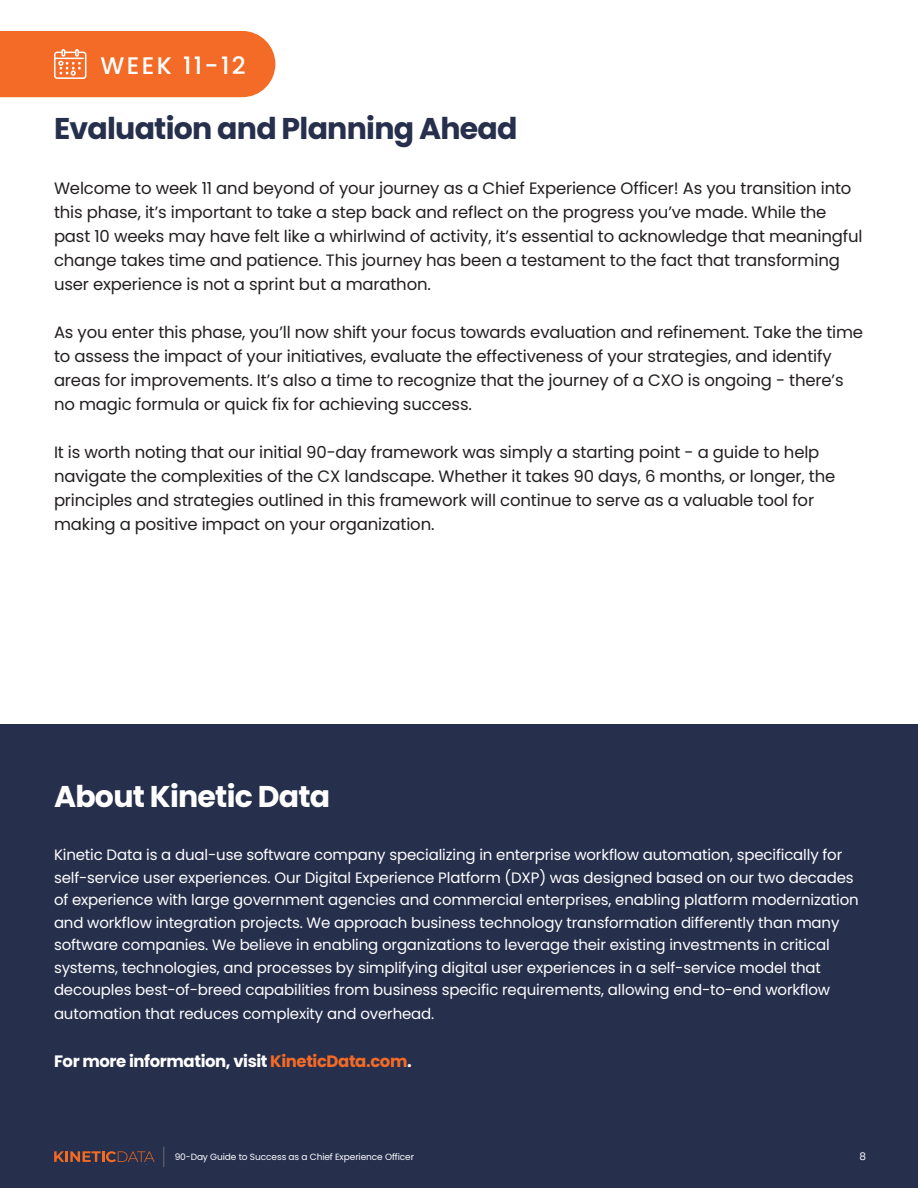
<style>
.page{position:relative;width:918px;height:1188px;background:#fff}
.page>*{position:absolute;margin:0;border:0;box-sizing:border-box;transform-origin:0 0}
.t1{font:700 30px "Poppins";letter-spacing:-.025em;color:#262f4c}
.t2{font:700 30px "Poppins";letter-spacing:-.025em;color:#fff}
.Section_Descriptor{font:500 24px "Poppins";letter-spacing:.1em;color:#fff}
.Body{font:16.5px/24px "Poppins";letter-spacing:-.01em;color:#231f20}
.Body-2{font:700 16.5px "Poppins";letter-spacing:-.025em;color:#fff}
.Body-3{font:15px/22.5px "Poppins";letter-spacing:-.01em;color:#fff}
.t3{font:10.5px "Poppins";color:#fff}
.Bullets{font:9px "Poppins";letter-spacing:-.01em;color:#fff}
.s1{color:#f36b26}
</style>
<div class="page">
<div style="left:0;top:725px;width:918px;height:463px;background:#262f4c"></div>
<svg style="left:54px;top:1151px;width:101px;height:14px"></svg>
<svg style="left:163px;top:1147px;width:1px;height:20px"></svg>
<div style="left:0;top:31px;width:275px;height:66px;background:#f36b26"></div>
<p class="Section_Descriptor" style="left:100px;top:51px;width:147px">WEEK 11-12</p>
<p class="t1" style="left:54px;top:112px;width:465px">Evaluation and Planning Ahead</p>
<p class="Body" style="left:54px;top:177px;width:810px">Welcome to week 11 and beyond of your journey as a Chief Experience Officer! As you transition into this phase, it’s important to take a step back and reflect on the progress you’ve made. While the past 10 weeks may have felt like a whirlwind of activity, it’s essential to acknowledge that meaningful change takes time and patience. This journey has been a testament to the fact that transforming user experience is not a sprint but a marathon.</p>
<p class="Body" style="left:54px;top:321px;width:811px">As you enter this phase, you’ll now shift your focus towards evaluation and refinement. Take the time to assess the impact of your initiatives, evaluate the effectiveness of your strategies, and identify areas for improvements. It’s also a time to recognize that the journey of a CXO is ongoing - there’s no magic formula or quick fix for achieving success.</p>
<p class="Body" style="left:54px;top:441px;width:783px">It is worth noting that our initial 90-day framework was simply a starting point - a guide to help navigate the complexities of the CX landscape. Whether it takes 90 days, 6 months, or longer, the principles and strategies outlined in this framework will continue to serve as a valuable tool for making a positive impact on your organization.</p>
<p class="t2" style="left:54px;top:779px;width:278px">About Kinetic Data</p>
<p class="Body-3" style="left:54px;top:844px;width:806px">Kinetic Data is a dual-use software company specializing in enterprise workflow automation, specifically for self-service user experiences. Our Digital Experience Platform (DXP) was designed based on our two decades of experience with large government agencies and commercial enterprises, enabling platform modernization and workflow integration projects. We approach business technology transformation differently than many software companies. We believe in enabling organizations to leverage their existing investments in critical systems, technologies, and processes by simplifying digital user experiences in a self-service model that decouples best-of-breed capabilities from business specific requirements, allowing end-to-end workflow</p>
<p class="Body-3" style="left:54px;top:1003px;width:382px">automation that reduces complexity and overhead.</p>
<p class="Body-2" style="left:54px;top:1052px;width:359px">For more information, visit <span class="s1">KineticData.com</span>.</p>
<p class="Bullets" style="left:175px;top:1151px;width:241px">90-Day Guide to Success as a Chief Experience Officer</p>
<p class="t3" style="left:860px;top:1150px;width:8px">8</p>
</div>
